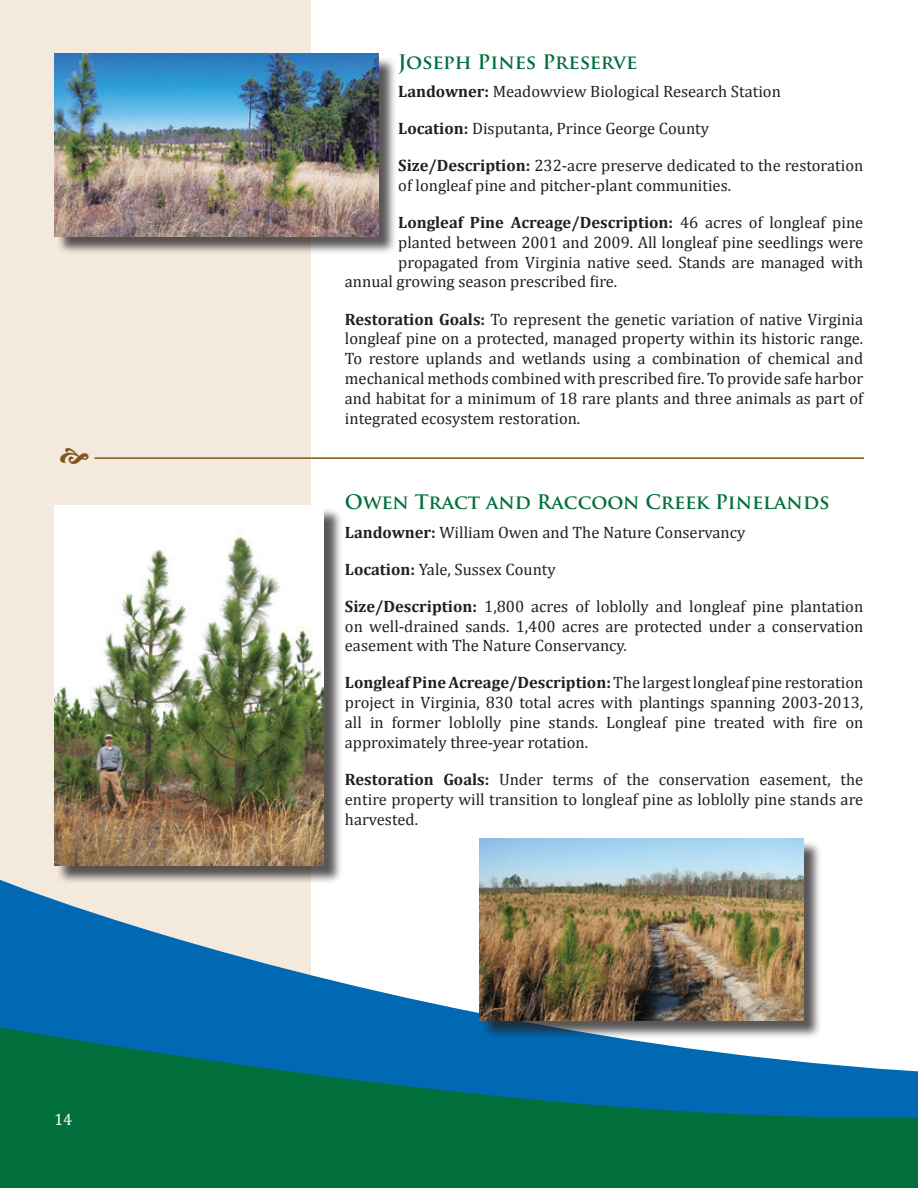
<style>
.page{position:relative;width:918px;height:1188px;background:#fff}
.page>*{position:absolute;margin:0;border:0;box-sizing:border-box;transform-origin:0 0}
.t1{font:700 19.5px "Trajan Pro";color:#006f3c}
.t2{font:16.5px/19.8px "Cambria";color:#231f20;text-align:justify}
.t3{font:700 16.5px "Cambria";color:#231f20}
.t4{font:16.5px "Cambria";color:#fff}
.s1{font-weight:700}
.s2{font-weight:400}
</style>
<div class="page">
<div style="left:0;top:0;width:310px;height:1188px;background:#f3e9dc"></div>
<svg style="left:0;top:879px;width:364px;height:109px"></svg>
<svg style="left:0;top:988px;width:918px;height:200px;background:#127675"></svg>
<hr style="left:94px;top:457px;width:770px;height:2px;background:#7f5619">
<div style="left:56px;top:56px;width:340px;height:198px;background:#231f20;opacity:.75"></div>
<img style="left:54px;top:54px;width:324px;height:182px">
<div style="left:56px;top:508px;width:286px;height:376px;background:#231f20;opacity:.75"></div>
<img style="left:54px;top:505px;width:270px;height:360px">
<div style="left:482px;top:840px;width:340px;height:199px;background:#231f20;opacity:.75"></div>
<img style="left:479px;top:838px;width:324px;height:182px">
<p class="t4" style="left:54px;top:1110px;width:20px">14</p>
<p class="t1" style="left:398px;top:49px;width:241px">Joseph Pines Preserve</p>
<p class="t2" style="left:398px;top:81px;width:384px"><span class="s1">Landowner:</span> Meadowview Biological Research Station</p>
<p class="t2" style="left:398px;top:119px;width:312px"><span class="s1">Location:</span> Disputanta, Prince George County</p>
<p class="t2" style="left:398px;top:156px;width:467px"><span class="s1">Size/Description:</span> 232-acre preserve dedicated to the restoration of longleaf pine and pitcher-plant communities.</p>
<p class="t3" style="left:398px;top:211px;width:467px">Longleaf Pine Acreage/Description: <span class="s2">46 acres of longleaf pine</span></p>
<p class="t2" style="left:398px;top:232px;width:467px">planted between 2001 and 2009. All longleaf pine seedlings were</p>
<p class="t2" style="left:398px;top:252px;width:467px">propagated from Virginia native seed. Stands are managed with</p>
<p class="t2" style="left:345px;top:272px;width:274px">annual growing season prescribed fire.</p>
<p class="t2" style="left:345px;top:309px;width:520px"><span class="s1">Restoration Goals:</span> To represent the genetic variation of native Virginia longleaf pine on a protected, managed property within its historic range.<br>To restore uplands and wetlands using a combination of chemical and mechanical methods combined with prescribed fire. To provide safe harbor and habitat for a minimum of 18 rare plants and three animals as part of integrated ecosystem restoration.</p>
<p class="t1" style="left:345px;top:490px;width:486px">Owen Tract and Raccoon Creek Pinelands</p>
<p class="t2" style="left:345px;top:522px;width:402px"><span class="s1">Landowner:</span> William Owen and The Nature Conservancy</p>
<p class="t2" style="left:345px;top:559px;width:212px"><span class="s1">Location:</span> Yale, Sussex County</p>
<p class="t2" style="left:345px;top:596px;width:520px"><span class="s1">Size/Description:</span> 1,800 acres of loblolly and longleaf pine plantation on well-drained sands. 1,400 acres are protected under a conservation easement with The Nature Conservancy.</p>
<p class="t2" style="left:345px;top:673px;width:520px"><span class="s1">Longleaf Pine Acreage/Description:</span> The largest longleaf pine restoration project in Virginia, 830 total acres with plantings spanning 2003-2013, all in former loblolly pine stands. Longleaf pine treated with fire on approximately three-year rotation.</p>
<p class="t2" style="left:345px;top:769px;width:520px"><span class="s1">Restoration Goals:</span> Under terms of the conservation easement, the entire property will transition to longleaf pine as loblolly pine stands are harvested.</p>
</div>
